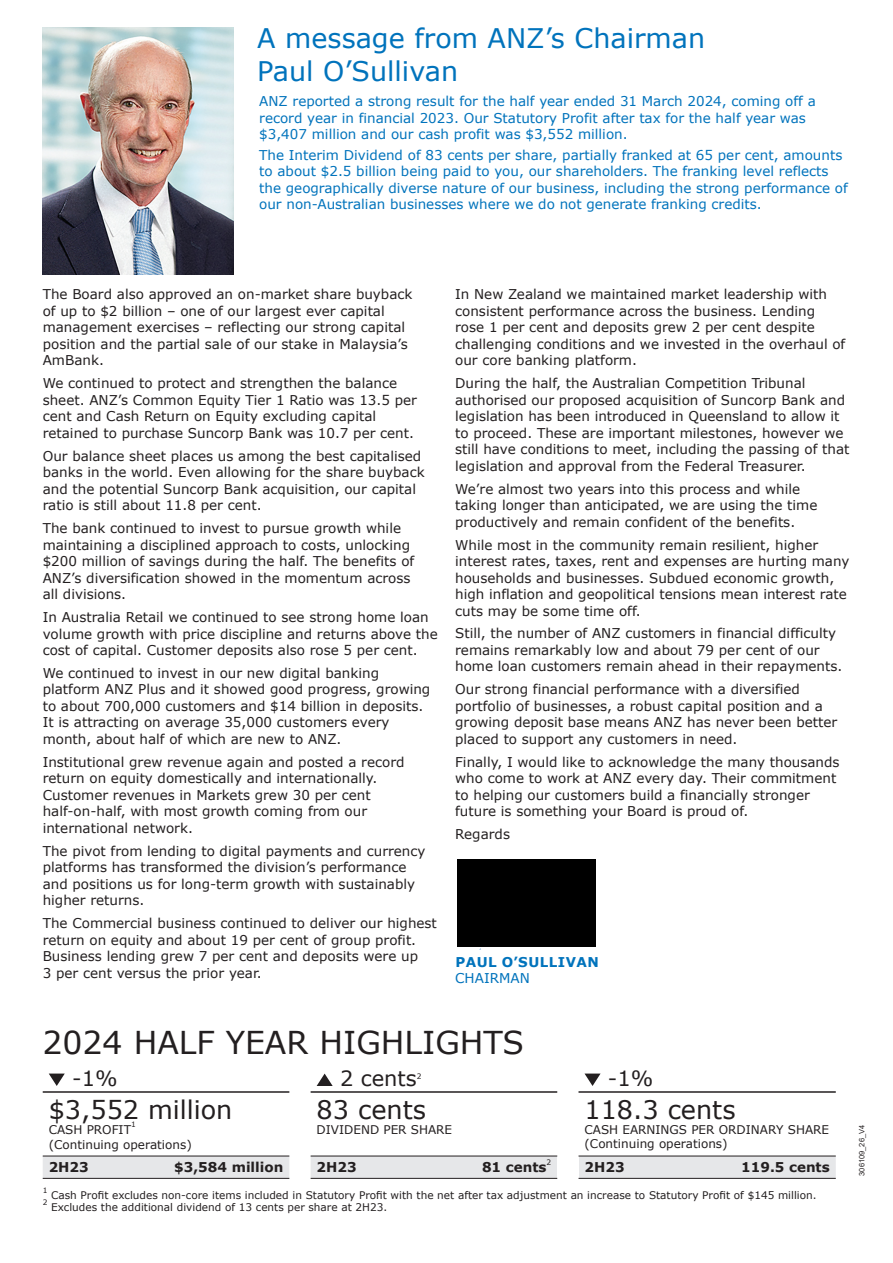
<style>
.page{position:relative;width:893px;height:1263px;background:#fff}
.page>*{position:absolute;margin:0;border:0;box-sizing:border-box;transform-origin:0 0}
.t1{font:31.5px "Verdana";color:#231f20}
.t2{font:27px/32.4px "Verdana";color:#0073bc}
.t3{font:25.5px "Verdana";color:#231f20}
.t4{font:21px "Verdana";color:#231f20}
.t5{font:13.5px/16.5px "Verdana";color:#231f20}
.t6{font:13.5px/16.5px "Verdana";color:#0073bc}
.t7{font:700 13.5px "Verdana";color:#231f20}
.t8{font:700 13.5px "Verdana";letter-spacing:.035em;color:#0073bc}
.t9{font:12px/14.4px "Verdana";color:#231f20}
.t10{font:10.5px "Verdana";color:#231f20}
.t11{font:7.5px "Arial";color:#231f20}
.t12{font:7.5px "Verdana";color:#231f20}
</style>
<div class="page">
<img style="left:479px;top:859px;width:117px;height:91px">
<img style="left:43px;top:28px;width:191px;height:247px">
<svg style="left:43px;top:1156px;width:793px;height:22px"></svg>
<div style="left:557px;top:1156px;width:21px;height:22px;background:#fff"></div>
<hr style="left:43px;top:1091px;width:246px;height:2px;background:#231f20">
<hr style="left:311px;top:1091px;width:246px;height:2px;background:#231f20">
<hr style="left:578px;top:1091px;width:258px;height:2px;background:#231f20">
<hr style="left:43px;top:1156px;width:246px;height:1px;background:#231f20">
<hr style="left:311px;top:1156px;width:246px;height:1px;background:#231f20">
<hr style="left:578px;top:1156px;width:258px;height:1px;background:#231f20">
<hr style="left:43px;top:1178px;width:246px;height:1px;background:#231f20">
<hr style="left:311px;top:1178px;width:246px;height:1px;background:#231f20">
<hr style="left:578px;top:1178px;width:258px;height:1px;background:#231f20">
<svg style="left:49px;top:1073px;width:16px;height:13px"></svg>
<svg style="left:317px;top:1073px;width:16px;height:13px"></svg>
<svg style="left:584px;top:1073px;width:17px;height:13px"></svg>
<div style="left:457px;top:859px;width:138px;height:88px;background:#000"></div>
<h2 class="t2" style="left:257px;top:22px;width:449px">A message from ANZ’s Chairman<br>Paul O’Sullivan</h2>
<p class="t6" style="left:259px;top:93px;width:558px">ANZ reported a strong result for the half year ended 31 March 2024, coming off a record year in financial 2023. Our Statutory Profit after tax for the half year was $3,407 million and our cash profit was $3,552 million.</p>
<p class="t6" style="left:259px;top:146px;width:590px">The Interim Dividend of 83 cents per share, partially franked at 65 per cent, amounts to about $2.5 billion being paid to you, our shareholders. The franking level reflects the geographically diverse nature of our business, including the strong performance of our non-Australian businesses where we do not generate franking credits.</p>
<p class="t5" style="left:43px;top:286px;width:371px">The Board also approved an on-market share buyback of up to $2 billion – one of our largest ever capital management exercises – reflecting our strong capital position and the partial sale of our stake in Malaysia’s AmBank.</p>
<p class="t5" style="left:43px;top:375px;width:376px">We continued to protect and strengthen the balance sheet. ANZ’s Common Equity Tier 1 Ratio was 13.5 per cent and Cash Return on Equity excluding capital retained to purchase Suncorp Bank was 10.7 per cent.</p>
<p class="t5" style="left:43px;top:447px;width:384px">Our balance sheet places us among the best capitalised banks in the world. Even allowing for the share buyback and the potential Suncorp Bank acquisition, our capital ratio is still about 11.8 per cent.</p>
<p class="t5" style="left:43px;top:520px;width:373px">The bank continued to invest to pursue growth while maintaining a disciplined approach to costs, unlocking $200 million of savings during the half. The benefits of ANZ’s diversification showed in the momentum across all divisions.</p>
<p class="t5" style="left:43px;top:609px;width:397px">In Australia Retail we continued to see strong home loan volume growth with price discipline and returns above the cost of capital. Customer deposits also rose 5 per cent.</p>
<p class="t5" style="left:43px;top:665px;width:389px">We continued to invest in our new digital banking platform ANZ Plus and it showed good progress, growing to about 700,000 customers and $14 billion in deposits.<br>It is attracting on average 35,000 customers every month, about half of which are new to ANZ.</p>
<p class="t5" style="left:43px;top:753px;width:363px">Institutional grew revenue again and posted a record return on equity domestically and internationally.<br>Customer revenues in Markets grew 30 per cent half-on-half, with most growth coming from our international network.</p>
<p class="t5" style="left:43px;top:842px;width:384px">The pivot from lending to digital payments and currency platforms has transformed the division’s performance and positions us for long-term growth with sustainably higher returns.</p>
<p class="t5" style="left:43px;top:915px;width:396px">The Commercial business continued to deliver our highest return on equity and about 19 per cent of group profit.<br>Business lending grew 7 per cent and deposits were up<br>3 per cent versus the prior year.</p>
<p class="t5" style="left:455px;top:286px;width:392px">In New Zealand we maintained market leadership with consistent performance across the business. Lending rose 1 per cent and deposits grew 2 per cent despite challenging conditions and we invested in the overhaul of our core banking platform.</p>
<p class="t5" style="left:455px;top:375px;width:396px">During the half, the Australian Competition Tribunal authorised our proposed acquisition of Suncorp Bank and legislation has been introduced in Queensland to allow it to proceed. These are important milestones, however we still have conditions to meet, including the passing of that legislation and approval from the Federal Treasurer.</p>
<p class="t5" style="left:455px;top:480px;width:364px">We’re almost two years into this process and while taking longer than anticipated, we are using the time productively and remain confident of the benefits.</p>
<p class="t5" style="left:455px;top:536px;width:396px">While most in the community remain resilient, higher interest rates, taxes, rent and expenses are hurting many households and businesses. Subdued economic growth, high inflation and geopolitical tensions mean interest rate cuts may be some time off.</p>
<p class="t5" style="left:455px;top:625px;width:389px">Still, the number of ANZ customers in financial difficulty remains remarkably low and about 79 per cent of our home loan customers remain ahead in their repayments.</p>
<p class="t5" style="left:455px;top:681px;width:384px">Our strong financial performance with a diversified portfolio of businesses, a robust capital position and a growing deposit base means ANZ has never been better placed to support any customers in need.</p>
<p class="t5" style="left:455px;top:753px;width:386px">Finally, I would like to acknowledge the many thousands who come to work at ANZ every day. Their commitment to helping our customers build a financially stronger future is something your Board is proud of.</p>
<p class="t5" style="left:455px;top:826px;width:56px">Regards</p>
<p class="t8" style="left:455px;top:952px;width:145px">PAUL O’SULLIVAN</p>
<p class="t6" style="left:455px;top:969px;width:76px">CHAIRMAN</p>
<h1 class="t1" style="left:43px;top:1021px;width:483px">2024 HALF YEAR HIGHLIGHTS</h1>
<h3 class="t4" style="left:72px;top:1064px;width:47px">-1%</h3>
<h3 class="t4" style="left:340px;top:1064px;width:78px">2 cents</h3>
<p class="t12" style="left:417px;top:1071px;width:6px">2</p>
<h3 class="t4" style="left:608px;top:1064px;width:47px">-1%</h3>
<h3 class="t3" style="left:49px;top:1092px;width:185px">$3,552 million</h3>
<p class="t9" style="left:49px;top:1122px;width:84px">CASH PROFIT</p>
<h3 class="t3" style="left:317px;top:1092px;width:111px">83 cents</h3>
<p class="t9" style="left:317px;top:1122px;width:137px">DIVIDEND PER SHARE</p>
<h3 class="t3" style="left:584px;top:1092px;width:153px">118.3 cents</h3>
<p class="t9" style="left:584px;top:1122px;width:246px">CASH EARNINGS PER ORDINARY SHARE (Continuing operations)</p>
<p class="t12" style="left:131px;top:1119px;width:6px">1</p>
<p class="t9" style="left:49px;top:1137px;width:145px">(Continuing operations)</p>
<p class="t7" style="left:49px;top:1158px;width:42px">2H23</p>
<p class="t7" style="left:174px;top:1158px;width:111px">$3,584 million</p>
<p class="t7" style="left:317px;top:1158px;width:42px">2H23</p>
<p class="t7" style="left:482px;top:1158px;width:66px">81 cents</p>
<p class="t12" style="left:546px;top:1157px;width:6px">2</p>
<p class="t7" style="left:584px;top:1158px;width:42px">2H23</p>
<p class="t7" style="left:741px;top:1158px;width:90px">119.5 cents</p>
<p class="t12" style="left:43px;top:1185px;width:6px">1</p>
<p class="t10" style="left:51px;top:1188px;width:767px">Cash Profit excludes non-core items included in Statutory Profit with the net after tax adjustment an increase to Statutory Profit of $145 million.</p>
<p class="t12" style="left:43px;top:1197px;width:6px">2</p>
<p class="t10" style="left:51px;top:1200px;width:338px">Excludes the additional dividend of 13 cents per share at 2H23.</p>
<p class="t11" style="left:857px;top:1176px;width:52px;rotate:-90deg">306109_26_V4</p>
</div>
